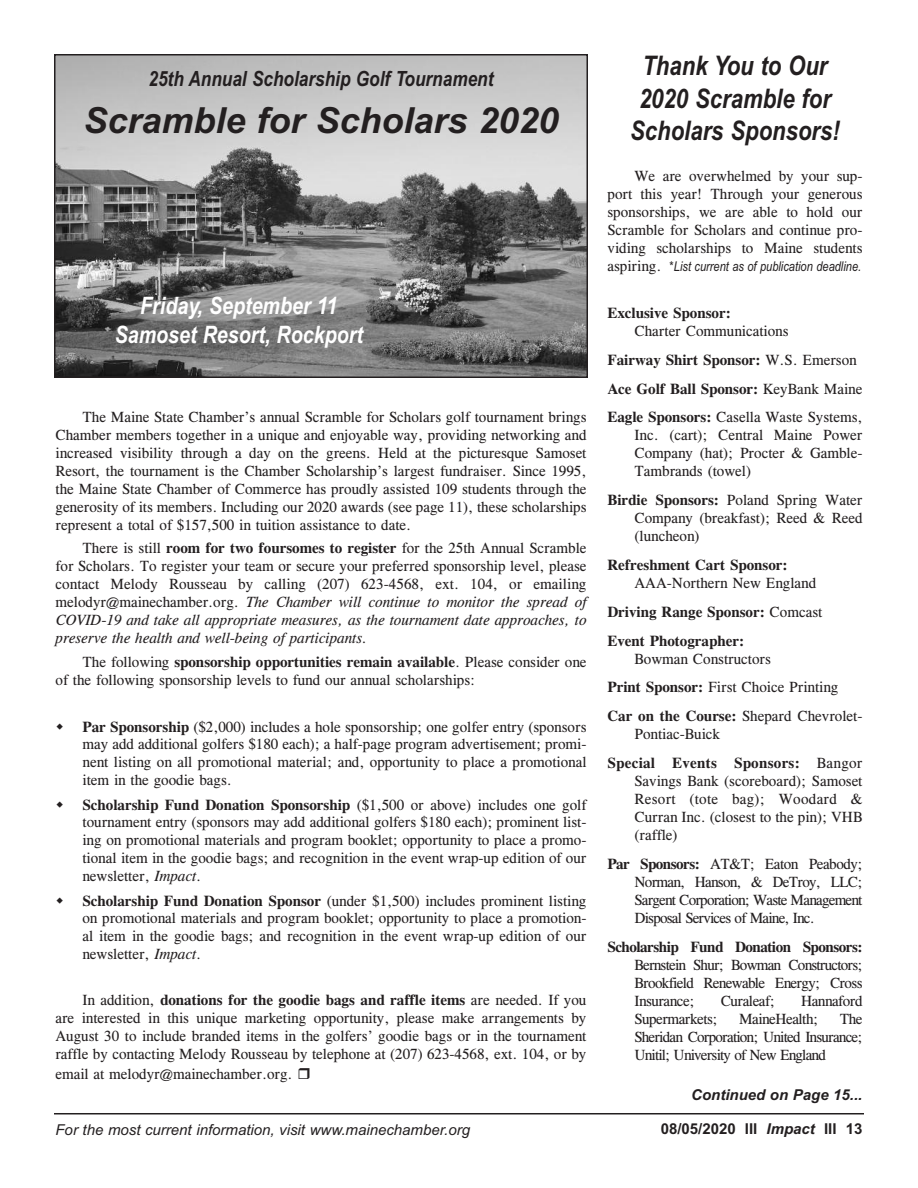
<style>
.page{position:relative;width:918px;height:1188px;background:#fff}
.page>*{position:absolute;margin:0;border:0;box-sizing:border-box;transform-origin:0 0}
.t1{font:italic 700 36px "Arial";color:#231f20}
.t2{font:italic 700 27px/32.4px "Arial Narrow";color:#231f20;text-align:center}
.t3{font:italic 700 24px/28.8px "Arial Narrow";color:#fff;text-align:center}
.t4{font:italic 700 21px "Arial Narrow";color:#231f20}
.t5{font:15px/18px "Cg Times";color:#231f20;text-align:justify}
.t6{font:700 15px/28.8px "Cg Times";color:#231f20}
.t7{font:italic 15px "Arial";color:#231f20}
.t8{font:15px "Cg Times";letter-spacing:-.03em;color:#231f20}
.t9{font:700 15px/28.8px "Cg Times";letter-spacing:.02em;color:#231f20}
.t10{font:700 15px "Cg Times";letter-spacing:-.03em;color:#231f20}
.t11{font:700 15px "Arial";color:#231f20}
.t12{font:italic 700 15px "Arial";color:#231f20}
.t13{font:italic 13.5px "Arial Narrow";color:#231f20}
.s1{font-weight:700}
.s2{font-style:italic}
.s3{font-family:"Cg Times";font-style:normal;font-size:15px}
.s4{font-style:normal}
.s5{font-weight:400}
</style>
<div class="page">
<img style="left:57px;top:57px;width:528px;height:318px">
<div style="left:54px;top:54px;width:534px;height:324px;border:2px solid #231f20"></div>
<hr style="left:54px;top:1113px;width:810px;height:1px;background:#231f20">
<h3 class="t4" style="left:149px;top:67px;width:347px">25th Annual Scholarship Golf Tournament</h3>
<h1 class="t1" style="left:83px;top:100px;width:477px">Scramble for Scholars 2020</h1>
<h3 class="t3" style="left:115px;top:291px;width:250px">Friday, September 11<br>Samoset Resort, Rockport</h3>
<p class="t5" style="left:56px;top:408px;width:533px;text-indent:27px">The Maine State Chamber’s annual Scramble for Scholars golf tournament brings Chamber members together in a unique and enjoyable way, providing networking and increased visibility through a day on the greens. Held at the picturesque Samoset Resort, the tournament is the Chamber Scholarship’s largest fundraiser. Since 1995, the Maine State Chamber of Commerce has proudly assisted 109 students through the generosity of its members. Including our 2020 awards (see page 11), these scholarships represent a total of $157,500 in tuition assistance to date.</p>
<p class="t5" style="left:56px;top:539px;width:533px;text-indent:27px">There is still <span class="s1">room for two foursomes to register</span> for the 25th Annual Scramble for Scholars. To register your team or secure your preferred sponsorship level, please contact Melody Rousseau by calling (207) 623-4568, ext. 104, or emailing melodyr@mainechamber.org. <span class="s2">The Chamber will continue to monitor the spread of COVID-19 and take all appropriate measures, as the tournament date approaches, to preserve the health and well-being of participants.</span></p>
<p class="t5" style="left:56px;top:652px;width:532px;text-indent:27px">The following <span class="s1">sponsorship opportunities remain available</span>. Please consider one of the following sponsorship levels to fund our annual scholarships:</p>
<p class="t5" style="left:83px;top:718px;width:506px"><span class="s1">Par Sponsorship</span> ($2,000) includes a hole sponsorship; one golfer entry (sponsors may add additional golfers $180 each); a half-page program advertisement; promi&shy;nent listing on all promotional material; and, opportunity to place a promotional item in the goodie bags.</p>
<p class="t5" style="left:82px;top:796px;width:506px"><span class="s1">Scholarship Fund Donation Sponsorship</span> ($1,500 or above) includes one golf tournament entry (sponsors may add additional golfers $180 each); prominent list&shy;ing on promotional materials and program booklet; opportunity to place a promo&shy;tional item in the goodie bags; and recognition in the event wrap-up edition of our newsletter, <span class="s2">Impact</span>.</p>
<p class="t5" style="left:82px;top:892px;width:506px"><span class="s1">Scholarship Fund Donation Sponsor</span> (under $1,500) includes prominent listing on promotional materials and program booklet; opportunity to place a promotion&shy;al item in the goodie bags; and recognition in the event wrap-up edition of our newsletter, <span class="s2">Impact</span>.</p>
<p class="t5" style="left:55px;top:991px;width:533px;text-indent:27px">In addition, <span class="s1">donations for the goodie bags and raffle items</span> are needed. If you are interested in this unique marketing opportunity, please make arrangements by August 30 to include branded items in the golfers’ goodie bags or in the tournament raffle by contacting Melody Rousseau by telephone at (207) 623-4568, ext. 104, or by email at melodyr@mainechamber.org.</p>
<h2 class="t2" style="left:630px;top:50px;width:211px">Thank You to Our<br>2020 Scramble for<br>Scholars Sponsors!</h2>
<p class="t5" style="left:608px;top:167px;width:257px;text-indent:27px">We are overwhelmed by your sup&shy;port this year! Through your generous sponsorships, we are able to hold our Scramble for Scholars and continue pro&shy;viding scholarships to Maine students</p>
<p class="t13" style="left:608px;top:259px;width:255px"><span class="s3">aspiring.</span> <span class="s4">*</span>List current as of publication deadline.</p>
<p class="t6" style="left:608px;top:298px;width:125px">Exclusive Sponsor:</p>
<p class="t5" style="left:607px;top:316px;width:257px;line-height:28.8px;text-align:left;text-indent:27px">Charter Communications<br><span class="s1">Fairway Shirt Sponsor:</span> W.S. Emerson <span class="s1">Ace Golf Ball Sponsor:</span> KeyBank Maine <span class="s1">Eagle Sponsors:</span> Casella Waste Systems,</p>
<p class="t5" style="left:634px;top:426px;width:230px">Inc. (cart); Central Maine Power Company (hat); Procter &amp; Gamble-Tambrands (towel)</p>
<p class="t5" style="left:634px;top:491px;width:230px;text-indent:-27px"><span class="s1">Birdie Sponsors:</span> Poland Spring Water Company (breakfast); Reed &amp; Reed (luncheon)</p>
<p class="t6" style="left:607px;top:550px;width:182px">Refreshment Cart Sponsor:</p>
<p class="t6" style="left:607px;top:568px;width:216px;text-indent:27px"><span class="s5">AAA-Northern New England<br></span>Driving Range Sponsor: <span class="s5">Comcast<br></span>Event Photographer:</p>
<p class="t5" style="left:607px;top:644px;width:257px;line-height:28.8px;text-align:left;text-indent:27px">Bowman Constructors<br><span class="s1">Print Sponsor:</span> First Choice Printing<br><span class="s1">Car on the Course:</span> Shepard Chevrolet-</p>
<p class="t9" style="left:607px;top:720px;width:257px;text-indent:27px"><span class="s5">Pontiac-Buick<br></span>Special Events Sponsors: <span class="s5">Bangor</span></p>
<p class="t5" style="left:634px;top:772px;width:230px">Savings Bank (scoreboard); Samoset Resort (tote bag); Woodard &amp; Curran Inc. (closest to the pin); VHB (raffle)</p>
<p class="t5" style="left:634px;top:855px;width:230px;text-indent:-27px"><span class="s1">Par Sponsors:</span> AT&amp;T; Eaton Peabody; Norman, Hanson, &amp; DeTroy, LLC; Sargent Corporation; Waste Management Disposal Services of Maine, Inc.</p>
<p class="t10" style="left:607px;top:938px;width:257px">Scholarship Fund Donation Sponsors:</p>
<p class="t5" style="left:634px;top:955px;width:230px">Bernstein Shur; Bowman Constructors; Brookfield Renewable Energy; Cross Insurance;</p>
<p class="t8" style="left:721px;top:992px;width:55px">Curaleaf;</p>
<p class="t8" style="left:801px;top:992px;width:63px">Hannaford</p>
<p class="t8" style="left:634px;top:1010px;width:84px">Supermarkets;</p>
<p class="t8" style="left:739px;top:1010px;width:80px">MaineHealth;</p>
<p class="t5" style="left:634px;top:1009px;width:230px;text-indent:205px">The Sheridan Corporation; United Insurance; Unitil; University of New England</p>
<p class="t12" style="left:691px;top:1086px;width:173px">Continued on Page 15...</p>
<p class="t7" style="left:56px;top:1121px;width:416px">For the most current information, visit www.mainechamber.org</p>
<p class="t11" style="left:661px;top:1120px;width:203px">08/05/2020 III <span class="s2">Impact</span> III 13</p>
</div>
